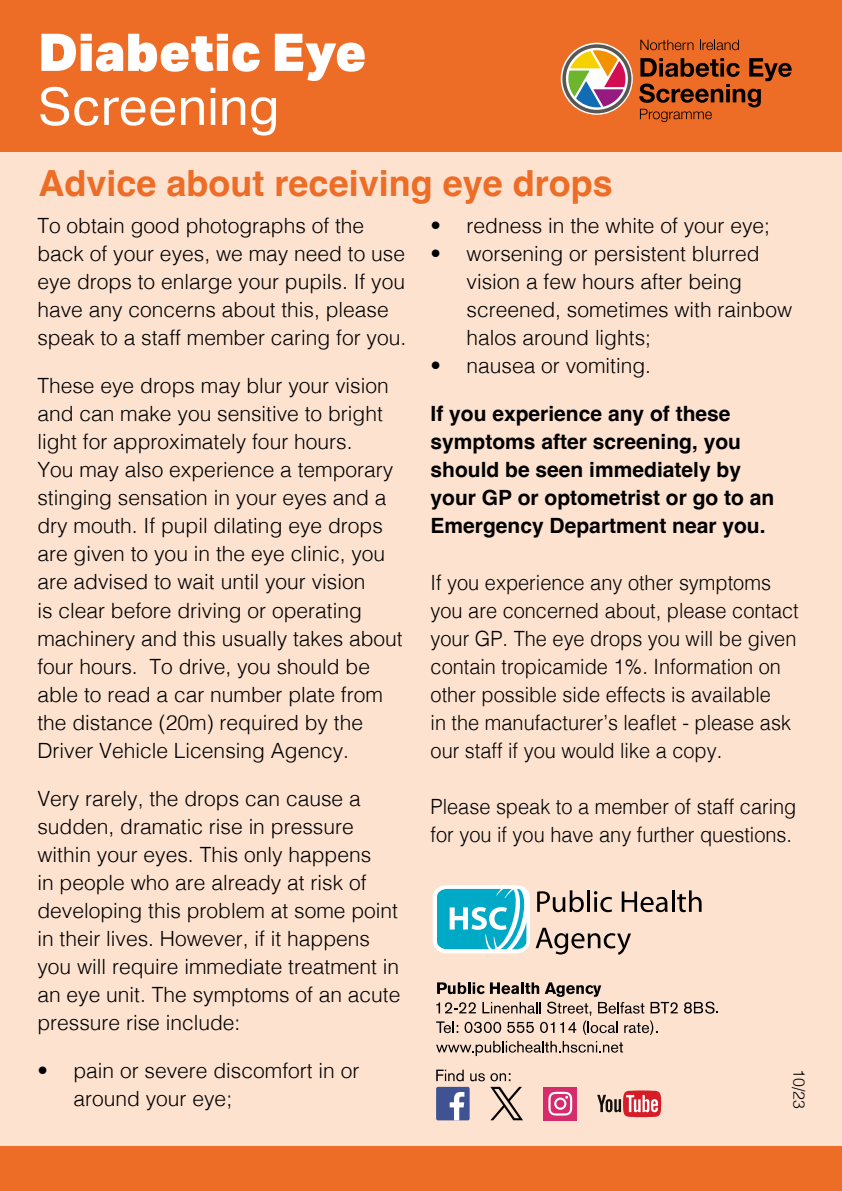
<style>
.page{position:relative;width:842px;height:1191px;background:#fff}
.page>*{position:absolute;margin:0;border:0;box-sizing:border-box;transform-origin:0 0}
.t1{font:900 52px "Aktiv Grotesk";color:#fff}
.t2{font:52px "Aktiv Grotesk";color:#fff}
.t3{font:700 36px "Helvetica";color:#ed6d27}
.t4{font:300 21px/28px "Helvetica";color:#000}
.t5{font:300 21px/28px "Helvetica";color:#000;scale:.95 1}
.t6{font:700 21px/28px "Helvetica";color:#000}
.t7{font:300 16px "Helvetica";color:#000}
</style>
<div class="page">
<div style="left:0;top:97px;width:842px;height:1071px;background:#fde2d0"></div>
<div style="left:0;top:0;width:842px;height:151px;background:#ed6d27"></div>
<svg style="left:562px;top:44px;width:69px;height:69px"></svg>
<svg style="left:640px;top:40px;width:53px;height:10px"></svg>
<svg style="left:700px;top:40px;width:39px;height:10px"></svg>
<svg style="left:639px;top:58px;width:153px;height:64px"></svg>
<svg style="left:432px;top:890px;width:281px;height:231px"></svg>
<svg style="left:433px;top:885px;width:97px;height:68px"></svg>
<svg style="left:537px;top:890px;width:47px;height:22px"></svg>
<hr style="left:587px;top:890px;width:3px;height:22px;background:#000">
<svg style="left:594px;top:891px;width:18px;height:21px"></svg>
<svg style="left:622px;top:891px;width:46px;height:21px"></svg>
<hr style="left:672px;top:890px;width:2px;height:22px;background:#000">
<svg style="left:677px;top:890px;width:24px;height:22px"></svg>
<svg style="left:536px;top:927px;width:95px;height:27px"></svg>
<svg style="left:684px;top:1001px;width:34px;height:12px"></svg>
<svg style="left:436px;top:982px;width:242px;height:53px"></svg>
<svg style="left:436px;top:1041px;width:187px;height:15px"></svg>
<div style="left:544px;top:1086px;width:33px;height:34px;background:#d52c6b"></div>
<div style="left:436px;top:1086px;width:34px;height:34px;background:#3e5294;border-radius:2px"></div>
<svg style="left:450px;top:1092px;width:14px;height:28px"></svg>
<svg style="left:597px;top:1090px;width:64px;height:27px"></svg>
<svg style="left:436px;top:1069px;width:28px;height:12px"></svg>
<svg style="left:548px;top:1091px;width:24px;height:24px"></svg>
<svg style="left:470px;top:1073px;width:53px;height:47px"></svg>
<div style="left:0;top:1146px;width:842px;height:45px;background:#ed6d27"></div>
<h1 class="t1" style="left:38px;top:18px;width:330px">Diabetic Eye</h1>
<h1 class="t2" style="left:38px;top:76px;width:243px">Screening</h1>
<h2 class="t3" style="left:39px;top:161px;width:576px">Advice about receiving eye drops</h2>
<p class="t4" style="left:37px;top:210px;width:370px">To obtain good photographs of the back of your eyes, we may need to use eye drops to enlarge your pupils. If you have any concerns about this, please speak to a staff member caring for you.</p>
<p class="t4" style="left:37px;top:370px;width:367px">These eye drops may blur your vision and can make you sensitive to bright light for approximately four hours.<br>You may also experience a temporary stinging sensation in your eyes and a dry mouth. If pupil dilating eye drops are given to you in the eye clinic, you are advised to wait until your vision<br>is clear before driving or operating machinery and this usually takes about four hours. To drive, you should be able to read a car number plate from the distance (20m) required by the Driver Vehicle Licensing Agency.</p>
<p class="t4" style="left:37px;top:782px;width:365px">Very rarely, the drops can cause a sudden, dramatic rise in pressure within your eyes. This only happens<br>in people who are already at risk of developing this problem at some point in their lives. However, if it happens you will require immediate treatment in an eye unit. The symptoms of an acute pressure rise include:</p>
<p class="t4" style="left:73px;top:1054px;width:287px;text-indent:-36px">• pain or severe discomfort in or around your eye;</p>
<p class="t4" style="left:431px;top:210px;width:341px">• redness in the white of your eye;</p>
<p class="t4" style="left:467px;top:238px;width:327px;text-indent:-36px">• worsening or persistent blurred vision a few hours after being screened, sometimes with rainbow halos around lights;</p>
<p class="t4" style="left:431px;top:350px;width:222px">• nausea or vomiting.</p>
<p class="t6" style="left:431px;top:402px;width:345px">If you experience any of these symptoms after screening, you should be seen immediately by your GP or optometrist or go to an<br>Emergency Department near you.</p>
<p class="t5" style="left:431px;top:566px;width:389px">If you experience any other symptoms you are concerned about, please contact your GP. The eye drops you will be given contain tropicamide 1%. Information on other possible side effects is available<br>in the manufacturer’s leaflet - please ask our staff if you would like a copy.</p>
<p class="t5" style="left:431px;top:790px;width:387px">Please speak to a member of staff caring for you if you have any further questions.</p>
<p class="t7" style="left:813px;top:1069px;width:41px;rotate:90deg">10/23</p>
</div>
